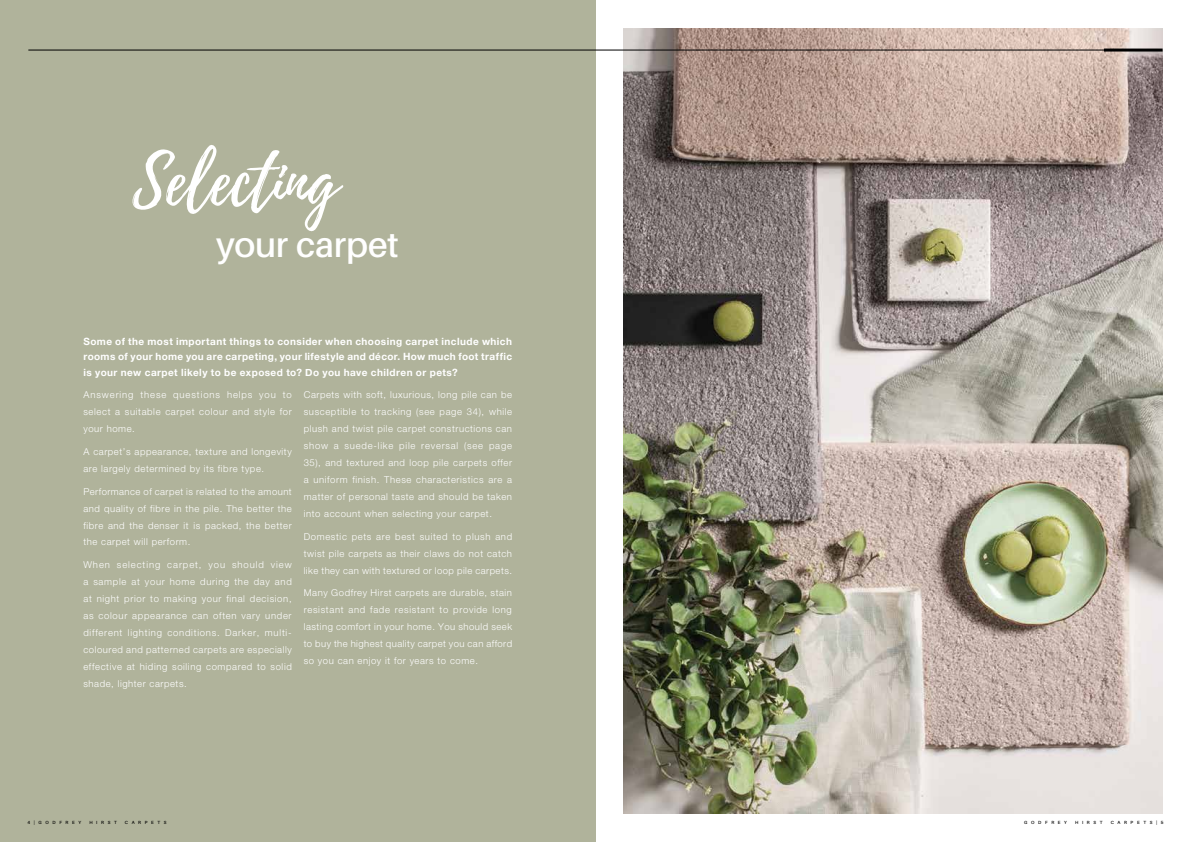
<style>
.page{position:relative;width:1191px;height:842px;background:#fff}
.page>*{position:absolute;margin:0;border:0;box-sizing:border-box;transform-origin:0 0}
.t1{font:67px "Playlist Script";color:#fff}
.t2{font:600 35px "Aileron";letter-spacing:-.01em;color:#fff}
.t3{font:700 10px/15px "Helvetica Neue";letter-spacing:.045em;color:#fff;text-align:justify}
.t4{font:300 9.5px/17px "Helvetica Neue LT";letter-spacing:.06em;color:#fff;text-align:justify}
.t5{font:600 4.5px "Aileron";letter-spacing:.81em;color:#000}
</style>
<div class="page">
<div style="left:0;top:0;width:595px;height:842px;background:#b0b39b"></div>
<img style="left:624px;top:28px;width:538px;height:786px">
<hr style="left:28px;top:50px;width:1099px;height:1px;background:#000">
<hr style="left:1104px;top:49px;width:58px;height:3px;background:#000">
<h1 class="t1" style="left:132px;top:134px;width:207px">Selecting</h1>
<h2 class="t2" style="left:216px;top:226px;width:184px">your carpet</h2>
<p class="t3" style="left:83px;top:334px;width:430px">Some of the most important things to consider when choosing carpet include which rooms of your home you are carpeting, your lifestyle and décor. How much foot traffic is your new carpet likely to be exposed to? Do you have children or pets?</p>
<p class="t4" style="left:83px;top:386px;width:210px">Answering these questions helps you to select a suitable carpet colour and style for your home.</p>
<p class="t4" style="left:83px;top:443px;width:210px">A carpet’s appearance, texture and longevity are largely determined by its fibre type.</p>
<p class="t4" style="left:83px;top:482px;width:210px">Performance of carpet is related to the amount and quality of fibre in the pile. The better the fibre and the denser it is packed, the better the carpet will perform.</p>
<p class="t4" style="left:83px;top:556px;width:210px">When selecting carpet, you should view a sample at your home during the day and at night prior to making your final decision, as colour appearance can often vary under different lighting conditions. Darker, multi&shy;coloured and patterned carpets are especially effective at hiding soiling compared to solid shade, lighter carpets.</p>
<p class="t4" style="left:304px;top:386px;width:210px">Carpets with soft, luxurious, long pile can be susceptible to tracking (see page 34), while plush and twist pile carpet constructions can show a suede-like pile reversal (see page 35), and textured and loop pile carpets offer a uniform finish. These characteristics are a matter of personal taste and should be taken into account when selecting your carpet.</p>
<p class="t4" style="left:304px;top:528px;width:210px">Domestic pets are best suited to plush and twist pile carpets as their claws do not catch like they can with textured or loop pile carpets.</p>
<p class="t4" style="left:304px;top:584px;width:210px">Many Godfrey Hirst carpets are durable, stain resistant and fade resistant to provide long lasting comfort in your home. You should seek to buy the highest quality carpet you can afford so you can enjoy it for years to come.</p>
<p class="t5" style="left:27px;top:820px;width:55px">4|GODFREY</p>
<p class="t5" style="left:89px;top:820px;width:29px">HIRST</p>
<p class="t5" style="left:125px;top:820px;width:43px">CARPETS</p>
<p class="t5" style="left:1024px;top:820px;width:44px">GODFREY</p>
<p class="t5" style="left:1075px;top:820px;width:29px">HIRST</p>
<p class="t5" style="left:1110px;top:820px;width:54px">CARPETS|5</p>
</div>
